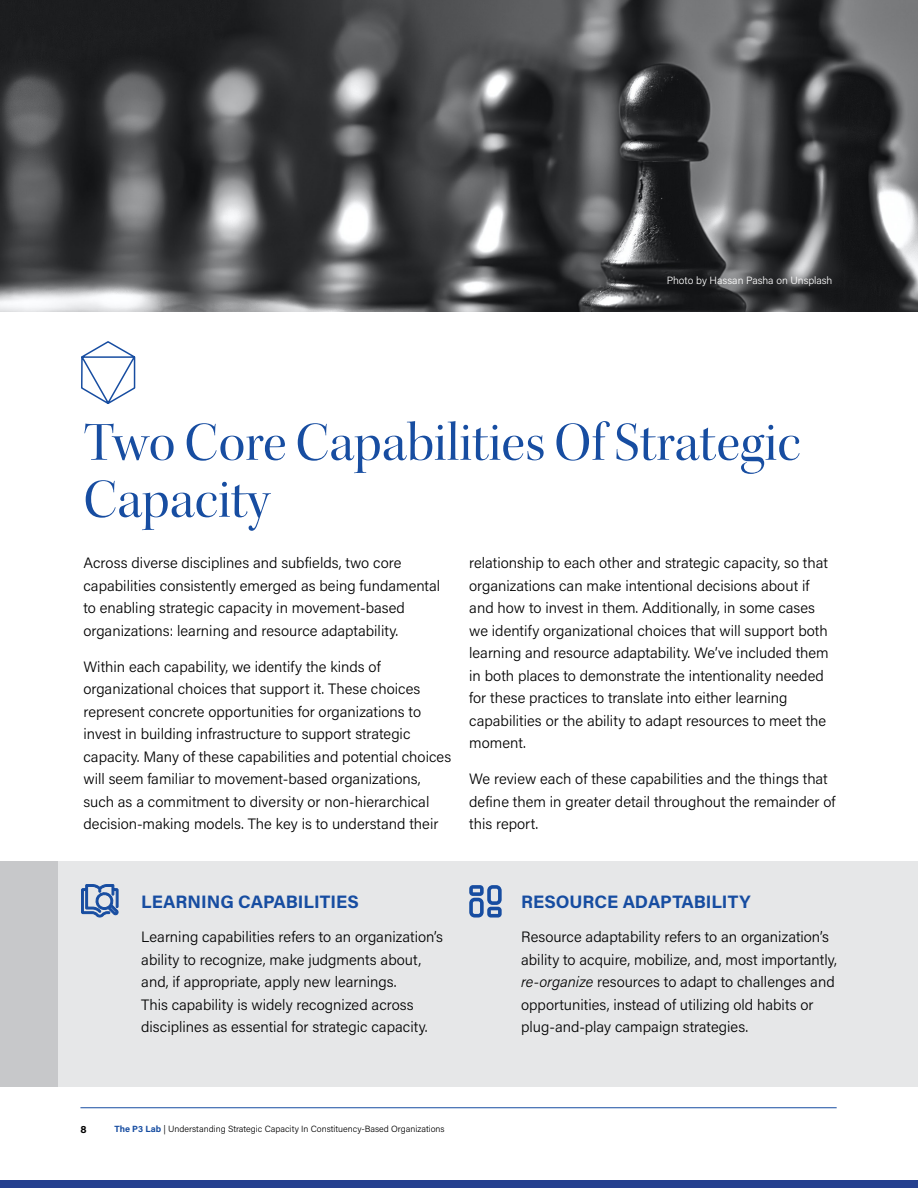
<style>
.page{position:relative;width:918px;height:1188px;background:#fff}
.page>*{position:absolute;margin:0;border:0;box-sizing:border-box;transform-origin:0 0}
.t1{font:55.5px/57px "Kepler Std Disp";color:#174da1}
.t2{font:700 18px "Acumin Pro";color:#174da1}
.t3{font:300 15px/22.5px "Acumin Pro";color:#000}
.t4{font:300 10.5px "Acumin Pro";letter-spacing:-.005em;color:#fff}
.t5{font:700 10.5px "Acumin Pro";color:#000}
.t6{font:300 9px "Acumin Pro";color:#000}
.s1{font-style:italic}
.s2{font-weight:700;color:#174da1}
</style>
<div class="page">
<div style="left:0;top:1180px;width:918px;height:8px;background:#25408f"></div>
<hr style="left:80px;top:1107px;width:757px;height:1px;background:#174da1">
<svg style="left:81px;top:341px;width:55px;height:63px"></svg>
<div style="left:0;top:861px;width:58px;height:226px;background:#c7c8ca"></div>
<div style="left:58px;top:861px;width:860px;height:226px;background:#e6e7e8"></div>
<svg style="left:469px;top:885px;width:33px;height:33px"></svg>
<svg style="left:81px;top:884px;width:38px;height:34px"></svg>
<img style="left:0;top:0;width:918px;height:311px">
<p class="t4" style="left:667px;top:273px;width:167px">Photo by Hassan Pasha on Unsplash</p>
<h1 class="t1" style="left:84px;top:415px;width:719px">Two Core Capabilities Of Strategic<br>Capacity</h1>
<p class="t3" style="left:84px;top:551px;width:358px">Across diverse disciplines and subfields, two core capabilities consistently emerged as being fundamental to enabling strategic capacity in movement-based organizations: learning and resource adaptability.</p>
<p class="t3" style="left:84px;top:655px;width:369px">Within each capability, we identify the kinds of organizational choices that support it. These choices represent concrete opportunities for organizations to invest in building infrastructure to support strategic capacity. Many of these capabilities and potential choices will seem familiar to movement-based organizations, such as a commitment to diversity or non-hierarchical decision-making models. The key is to understand their</p>
<p class="t3" style="left:469px;top:551px;width:361px">relationship to each other and strategic capacity, so that organizations can make intentional decisions about if and how to invest in them. Additionally, in some cases we identify organizational choices that will support both learning and resource adaptability. We’ve included them in both places to demonstrate the intentionality needed for these practices to translate into either learning capabilities or the ability to adapt resources to meet the moment.</p>
<p class="t3" style="left:469px;top:767px;width:368px">We review each of these capabilities and the things that define them in greater detail throughout the remainder of this report.</p>
<p class="t2" style="left:141px;top:889px;width:219px">LEARNING CAPABILITIES</p>
<p class="t2" style="left:521px;top:889px;width:231px">RESOURCE ADAPTABILITY</p>
<p class="t3" style="left:141px;top:925px;width:303px">Learning capabilities refers to an organization’s ability to recognize, make judgments about, and, if appropriate, apply new learnings.<br>This capability is widely recognized across disciplines as essential for strategic capacity.</p>
<p class="t3" style="left:521px;top:925px;width:317px">Resource adaptability refers to an organization’s ability to acquire, mobilize, and, most importantly, <span class="s1">re-organize</span> resources to adapt to challenges and opportunities, instead of utilizing old habits or plug-and-play campaign strategies.</p>
<p class="t5" style="left:80px;top:1122px;width:8px">8</p>
<p class="t6" style="left:114px;top:1123px;width:332px"><span class="s2">The P3 Lab</span> | Understanding Strategic Capacity In Constituency-Based Organizations</p>
</div>
